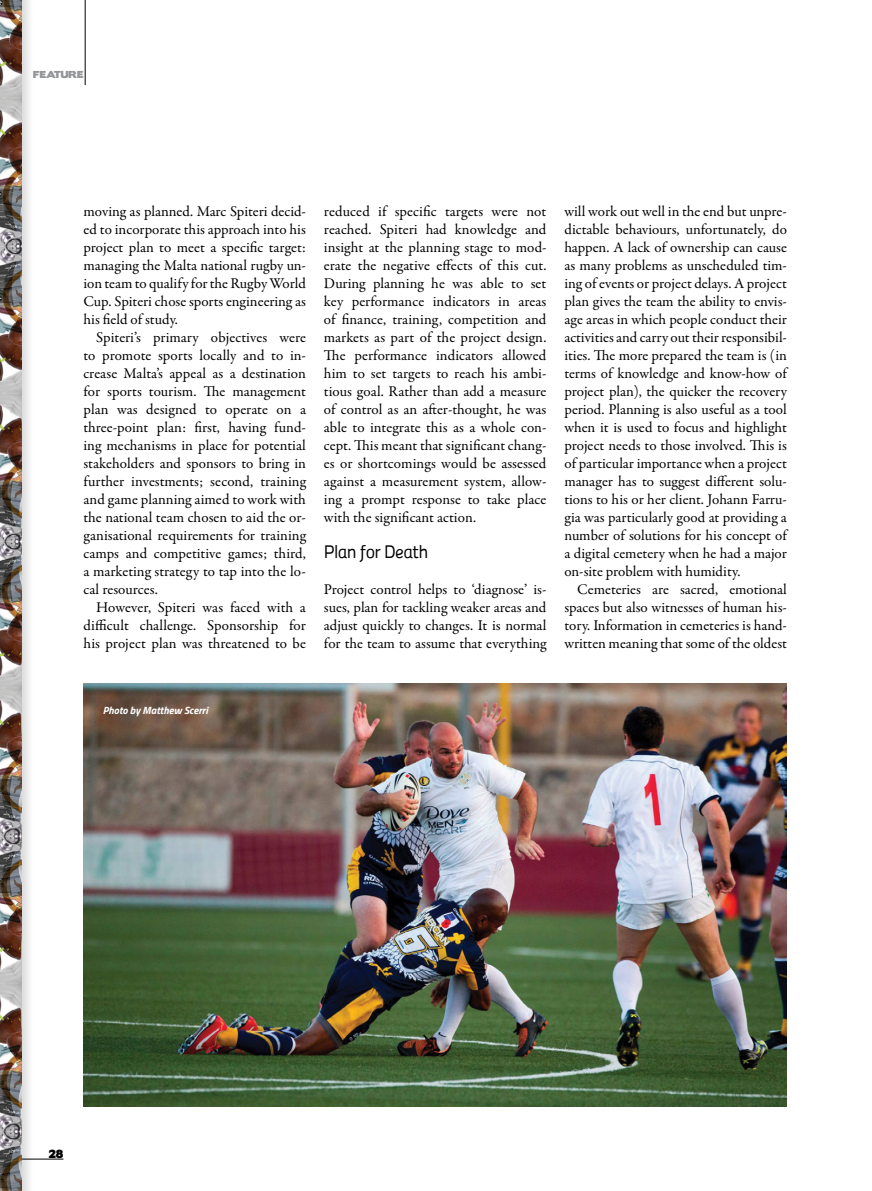
<style>
.page{position:relative;width:872px;height:1191px;background:#fff}
.page>*{position:absolute;margin:0;border:0;box-sizing:border-box;transform-origin:0 0}
.t1{font:18px "Panefresco 400 wt";letter-spacing:-.035em;color:#000}
.t2{font:15px/18px "Garamond Premr Pro";color:#000;text-align:justify}
.t3{font:italic 700 10.5px "Titillium";color:#fff}
.t4{font:10.5px "Boris Black Bloxx";color:#000}
.t5{font:9px "Boris Black Bloxx";color:#939598}
</style>
<div class="page">
<hr style="left:85px;top:0;width:1px;height:85px;background:#000">
<hr style="left:0;top:1158px;width:63px;height:1px;background:#000">
<img style="left:83px;top:684px;width:704px;height:422px">
<div style="left:0;top:0;width:35px;height:1191px;background:#000;opacity:.15"></div>
<img style="left:0;top:0;width:21px;height:1191px">
<p class="t5" style="left:33px;top:68px;width:15px">FEATURE</p>
<p class="t2" style="left:83px;top:203px;width:224px">moving as planned. Marc Spiteri decid&shy;ed to incorporate this approach into his project plan to meet a specific target: managing the Malta national rugby un&shy;ion team to qualify for the Rugby World Cup. Spiteri chose sports engineering as his field of study.</p>
<p class="t2" style="left:83px;top:329px;width:224px;text-indent:13px">Spiteri’s primary objectives were to promote sports locally and to in&shy;crease Malta’s appeal as a destination for sports tourism. The management plan was designed to operate on a three-point plan: first, having fund&shy;ing mechanisms in place for potential stakeholders and sponsors to bring in further investments; second, training and game planning aimed to work with the national team chosen to aid the or&shy;ganisational requirements for training camps and competitive games; third, a marketing strategy to tap into the lo&shy;cal resources.</p>
<p class="t2" style="left:83px;top:599px;width:224px;text-indent:13px">However, Spiteri was faced with a difficult challenge. Sponsorship for his project plan was threatened to be</p>
<p class="t2" style="left:324px;top:203px;width:224px">reduced if specific targets were not reached. Spiteri had knowledge and insight at the planning stage to mod&shy;erate the negative effects of this cut.<br>During planning he was able to set key performance indicators in areas of finance, training, competition and markets as part of the project design.<br>The performance indicators allowed him to set targets to reach his ambi&shy;tious goal. Rather than add a measure of control as an after-thought, he was able to integrate this as a whole con&shy;cept. This meant that significant chang&shy;es or shortcomings would be assessed against a measurement system, allow&shy;ing a prompt response to take place with the significant action.</p>
<p class="t1" style="left:324px;top:538px;width:106px">Plan for Death</p>
<p class="t2" style="left:324px;top:581px;width:224px">Project control helps to ‘diagnose’ is&shy;sues, plan for tackling weaker areas and adjust quickly to changes. It is normal for the team to assume that everything</p>
<p class="t2" style="left:564px;top:203px;width:224px">will work out well in the end but unpre&shy;dictable behaviours, unfortunately, do happen. A lack of ownership can cause as many problems as unscheduled tim&shy;ing of events or project delays. A project plan gives the team the ability to envis&shy;age areas in which people conduct their activities and carry out their responsibil&shy;ities. The more prepared the team is (in terms of knowledge and know-how of project plan), the quicker the recovery period. Planning is also useful as a tool when it is used to focus and highlight project needs to those involved. This is of particular importance when a project manager has to suggest different solu&shy;tions to his or her client. Johann Farru&shy;gia was particularly good at providing a number of solutions for his concept of a digital cemetery when he had a major on-site problem with humidity.</p>
<p class="t2" style="left:564px;top:581px;width:224px;text-indent:13px">Cemeteries are sacred, emotional spaces but also witnesses of human his&shy;tory. Information in cemeteries is hand&shy;written meaning that some of the oldest</p>
<p class="t3" style="left:103px;top:702px;width:107px">Photo by Matthew Scerri</p>
<p class="t4" style="left:49px;top:1145px;width:16px">28</p>
</div>
